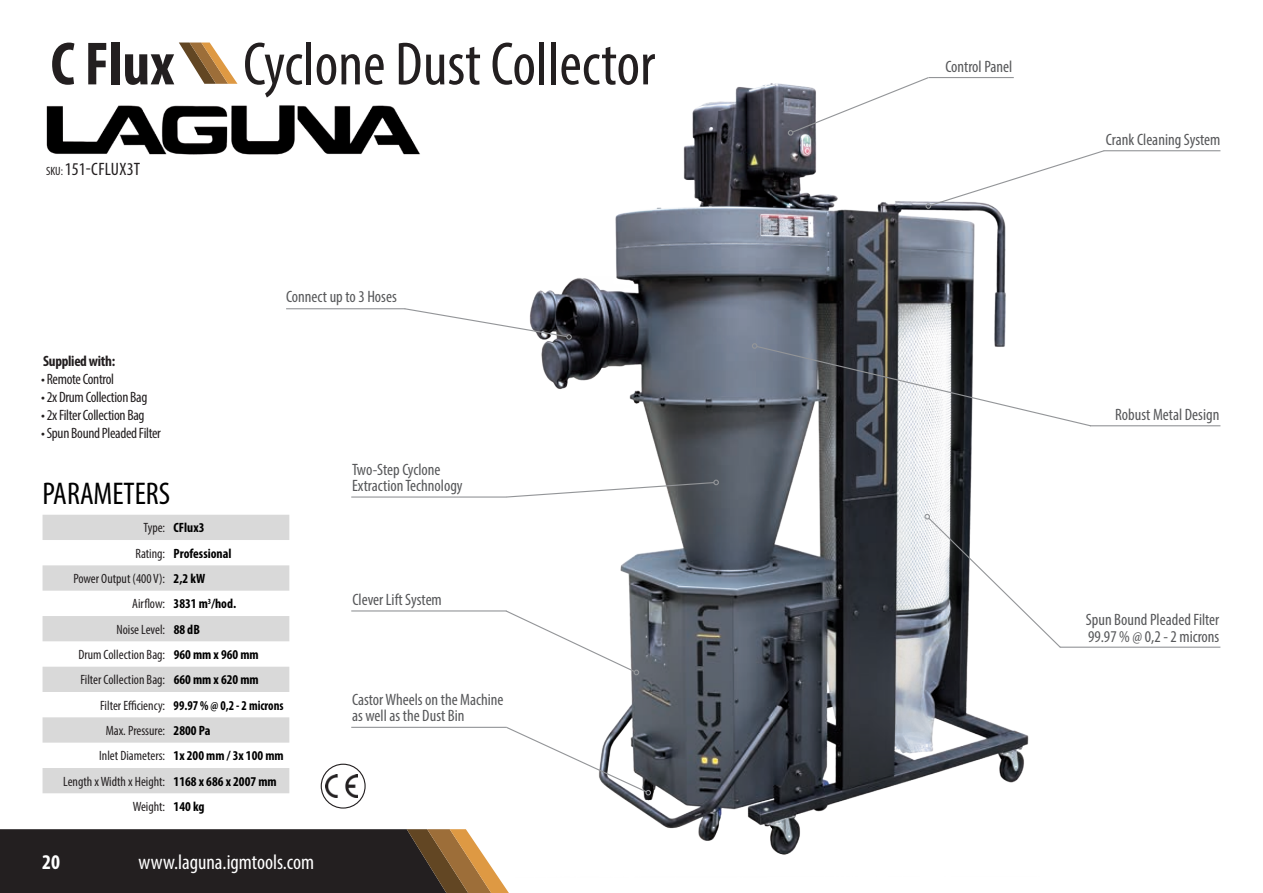
<style>
.page{position:relative;width:1263px;height:893px;background:#fff}
.page>*{position:absolute;margin:0;border:0;box-sizing:border-box;transform-origin:0 0}
.t1{font:condensed 61.5px "Myriad Pro";color:#231f20}
.t2{font:condensed 31.5px "Myriad Pro";color:#000}
.t3{font:condensed 21px "Myriad Pro";color:#fff}
.t4{font:700 condensed 21px "Myriad Pro";color:#fff}
.t5{font:condensed 18px "Myriad Pro";letter-spacing:.01em;color:#231f20}
.t6{font:condensed 16.5px/16.5px "Myriad Pro";color:#57585a}
.t7{font:condensed 15px "Myriad Pro";letter-spacing:-.02em;color:#231f20}
.t8{font:700 condensed 15px "Myriad Pro";letter-spacing:-.02em;color:#231f20}
.t9{font:condensed 13.5px "Myriad Pro";color:#231f20}
.t10{font:700 condensed 13.5px "Myriad Pro";color:#000}
.t11{font:700 condensed 13.5px "Myriad Pro";color:#000;scale:.94 1}
.s1{font-weight:700}
.s2{font-size:12px}
</style>
<div class="page">
<svg style="left:0;top:829px;width:509px;height:64px;background:#3b322c"></svg>
<img style="left:46px;top:105px;width:374px;height:50px">
<img style="left:531px;top:78px;width:498px;height:777px">
<div style="left:43px;top:515px;width:246px;height:25px;background:#d9d9d9"></div>
<svg style="left:43px;top:565px;width:246px;height:26px;background:#dadada"></svg>
<div style="left:43px;top:616px;width:246px;height:25px;background:#d9d9d9"></div>
<div style="left:43px;top:667px;width:246px;height:25px;background:#d9d9d9"></div>
<svg style="left:43px;top:717px;width:246px;height:26px;background:#dadada"></svg>
<div style="left:43px;top:768px;width:246px;height:25px;background:#d9d9d9"></div>
<svg style="left:788px;top:77px;width:142px;height:59px"></svg>
<svg style="left:924px;top:514px;width:138px;height:135px"></svg>
<svg style="left:752px;top:343px;width:340px;height:84px"></svg>
<svg style="left:925px;top:149px;width:180px;height:60px"></svg>
<hr style="left:1060px;top:647px;width:160px;height:1px;background:#939598">
<hr style="left:1090px;top:425px;width:130px;height:1px;background:#939598">
<hr style="left:1104px;top:150px;width:116px;height:1px;background:#939598">
<hr style="left:929px;top:77px;width:85px;height:1px;background:#939598">
<svg style="left:504px;top:609px;width:135px;height:66px"></svg>
<svg style="left:505px;top:726px;width:146px;height:69px"></svg>
<svg style="left:506px;top:480px;width:213px;height:18px"></svg>
<svg style="left:403px;top:307px;width:169px;height:33px"></svg>
<hr style="left:351px;top:610px;width:155px;height:1px;background:#939598">
<hr style="left:351px;top:727px;width:155px;height:1px;background:#939598">
<hr style="left:351px;top:496px;width:155px;height:2px;background:#939598">
<hr style="left:286px;top:308px;width:119px;height:1px;background:#939598">
<svg style="left:321px;top:764px;width:44px;height:44px"></svg>
<img style="left:325px;top:775px;width:33px;height:23px">
<div style="left:321px;top:764px;width:45px;height:45px;border:1px solid #231f20;border-radius:50%"></div>
<svg style="left:179px;top:43px;width:58px;height:41px"></svg>
<p class="t1" style="left:51px;top:27px;width:606px"><span class="s1">C Flux</span> Cyclone Dust Collector</p>
<p class="t5" style="left:46px;top:158px;width:96px"><span class="s2">SKU:</span> 151-CFLUX3T</p>
<p class="t8" style="left:43px;top:351px;width:74px">Supplied with:</p>
<p class="t7" style="left:41px;top:370px;width:74px">• Remote Control</p>
<p class="t7" style="left:41px;top:388px;width:108px">• 2x Drum Collection Bag</p>
<p class="t7" style="left:41px;top:406px;width:105px">• 2x Filter Collection Bag</p>
<p class="t7" style="left:41px;top:424px;width:121px">• Spun Bound Pleaded Filter</p>
<p class="t6" style="left:286px;top:288px;width:112px">Connect up to 3 Hoses</p>
<p class="t2" style="left:43px;top:475px;width:129px">PARAMETERS</p>
<p class="t9" style="left:144px;top:520px;width:23px">Type:</p>
<p class="t10" style="left:174px;top:519px;width:32px">CFlux3</p>
<p class="t9" style="left:135px;top:545px;width:31px">Rating:</p>
<p class="t10" style="left:174px;top:545px;width:59px">Professional</p>
<p class="t9" style="left:73px;top:570px;width:93px">Power Output (400 V):</p>
<p class="t10" style="left:174px;top:570px;width:33px">2,2 kW</p>
<p class="t9" style="left:132px;top:596px;width:34px">Airflow:</p>
<p class="t10" style="left:174px;top:595px;width:64px">3831 m<sup>3</sup>/hod.</p>
<p class="t9" style="left:117px;top:621px;width:50px">Noise Level:</p>
<p class="t10" style="left:174px;top:621px;width:28px">88 dB</p>
<p class="t9" style="left:78px;top:646px;width:88px">Drum Collection Bag:</p>
<p class="t10" style="left:174px;top:646px;width:87px">960 mm x 960 mm</p>
<p class="t9" style="left:80px;top:672px;width:86px">Filter Collection Bag:</p>
<p class="t10" style="left:174px;top:671px;width:87px">660 mm x 620 mm</p>
<p class="t9" style="left:100px;top:697px;width:67px">Filter Efficiency:</p>
<p class="t11" style="left:174px;top:697px;width:119px">99.97 % @ 0,2 - 2 microns</p>
<p class="t9" style="left:106px;top:722px;width:61px">Max. Pressure:</p>
<p class="t10" style="left:174px;top:722px;width:38px">2800 Pa</p>
<p class="t9" style="left:99px;top:748px;width:68px">Inlet Diameters:</p>
<p class="t10" style="left:174px;top:747px;width:112px">1x 200 mm / 3x 100 mm</p>
<p class="t9" style="left:63px;top:773px;width:103px">Length x Width x Height:</p>
<p class="t10" style="left:174px;top:773px;width:105px">1168 x 686 x 2007 mm</p>
<p class="t9" style="left:133px;top:798px;width:34px">Weight:</p>
<p class="t10" style="left:174px;top:798px;width:32px">140 kg</p>
<p class="t4" style="left:42px;top:849px;width:19px">20</p>
<p class="t3" style="left:138px;top:849px;width:177px">www.laguna.igmtools.com</p>
<p class="t6" style="left:352px;top:461px;width:112px">Two-Step Cyclone<br>Extraction Technology</p>
<p class="t6" style="left:352px;top:591px;width:91px">Clever Lift System</p>
<p class="t6" style="left:352px;top:691px;width:153px">Castor Wheels on the Machine as well as the Dust Bin</p>
<p class="t6" style="left:945px;top:58px;width:68px">Control Panel</p>
<p class="t6" style="left:1106px;top:131px;width:116px">Crank Cleaning System</p>
<p class="t6" style="left:1115px;top:406px;width:106px">Robust Metal Design</p>
<p class="t6" style="left:1086px;top:611px;width:135px">Spun Bound Pleaded Filter<br>99.97 % @ 0,2 - 2 microns</p>
</div>
